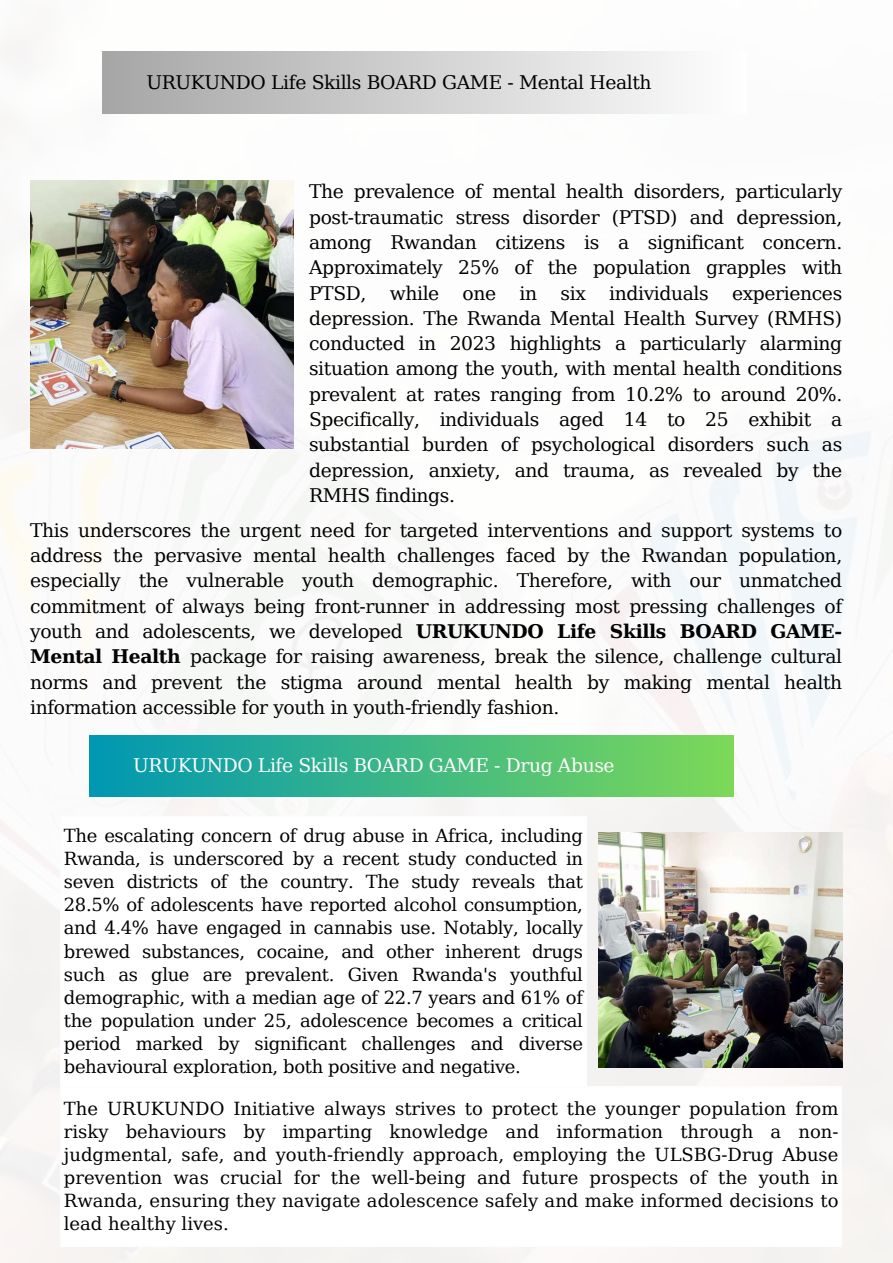
<style>
.page{position:relative;width:893px;height:1263px;background:#fff}
.page>*{position:absolute;margin:0;border:0;box-sizing:border-box;transform-origin:0 0}
.t1{font:18.75px/25.3px "DejaVu Serif";letter-spacing:-.02em;color:#000;text-align:justify}
.t2{font:18.75px "DejaVu Serif";letter-spacing:-.02em;color:#fff}
.t3{font:18px/23.1px "DejaVu Serif";letter-spacing:-.01em;color:#000;text-align:justify}
.s1{font-weight:700}
</style>
<div class="page">
<img style="left:0;top:40px;width:893px;height:1223px">
<div style="left:103px;top:52px;width:644px;height:61px;background:linear-gradient(to right,#a6a6a6,#fefefe)"></div>
<div style="left:89px;top:735px;width:644px;height:62px;background:linear-gradient(to right,#0097b2,#7dd858)"></div>
<svg style="left:60px;top:816px;width:526px;height:270px"></svg>
<svg style="left:60px;top:1086px;width:782px;height:161px"></svg>
<img style="left:598px;top:833px;width:244px;height:234px">
<img style="left:30px;top:181px;width:263px;height:267px">
<p class="t1" style="left:146px;top:70px;width:507px">URUKUNDO Life Skills BOARD GAME - Mental Health</p>
<p class="t1" style="left:309px;top:179px;width:535px">The prevalence of mental health disorders, particularly post-traumatic stress disorder (PTSD) and depression, among Rwandan citizens is a significant concern.<br>Approximately 25% of the population grapples with PTSD, while one in six individuals experiences depression. The Rwanda Mental Health Survey (RMHS) conducted in 2023 highlights a particularly alarming situation among the youth, with mental health conditions prevalent at rates ranging from 10.2% to around 20%.<br>Specifically, individuals aged 14 to 25 exhibit a substantial burden of psychological disorders such as depression, anxiety, and trauma, as revealed by the RMHS findings.</p>
<p class="t1" style="left:30px;top:517px;width:813px">This underscores the urgent need for targeted interventions and support systems to address the pervasive mental health challenges faced by the Rwandan population, especially the vulnerable youth demographic. Therefore, with our unmatched commitment of always being front-runner in addressing most pressing challenges of youth and adolescents, we developed <span class="s1">URUKUNDO Life Skills BOARD GAME-Mental Health</span> package for raising awareness, break the silence, challenge cultural norms and prevent the stigma around mental health by making mental health information accessible for youth in youth-friendly fashion.</p>
<p class="t2" style="left:133px;top:755px;width:483px">URUKUNDO Life Skills BOARD GAME - Drug Abuse</p>
<p class="t3" style="left:64px;top:824px;width:520px">The escalating concern of drug abuse in Africa, including Rwanda, is underscored by a recent study conducted in seven districts of the country. The study reveals that 28.5% of adolescents have reported alcohol consumption, and 4.4% have engaged in cannabis use. Notably, locally brewed substances, cocaine, and other inherent drugs such as glue are prevalent. Given Rwanda's youthful demographic, with a median age of 22.7 years and 61% of the population under 25, adolescence becomes a critical period marked by significant challenges and diverse behavioural exploration, both positive and negative.</p>
<p class="t3" style="left:64px;top:1097px;width:776px">The URUKUNDO Initiative always strives to protect the younger population from risky behaviours by imparting knowledge and information through a non&shy;judgmental, safe, and youth-friendly approach, employing the ULSBG-Drug Abuse prevention was crucial for the well-being and future prospects of the youth in Rwanda, ensuring they navigate adolescence safely and make informed decisions to lead healthy lives.</p>
</div>
